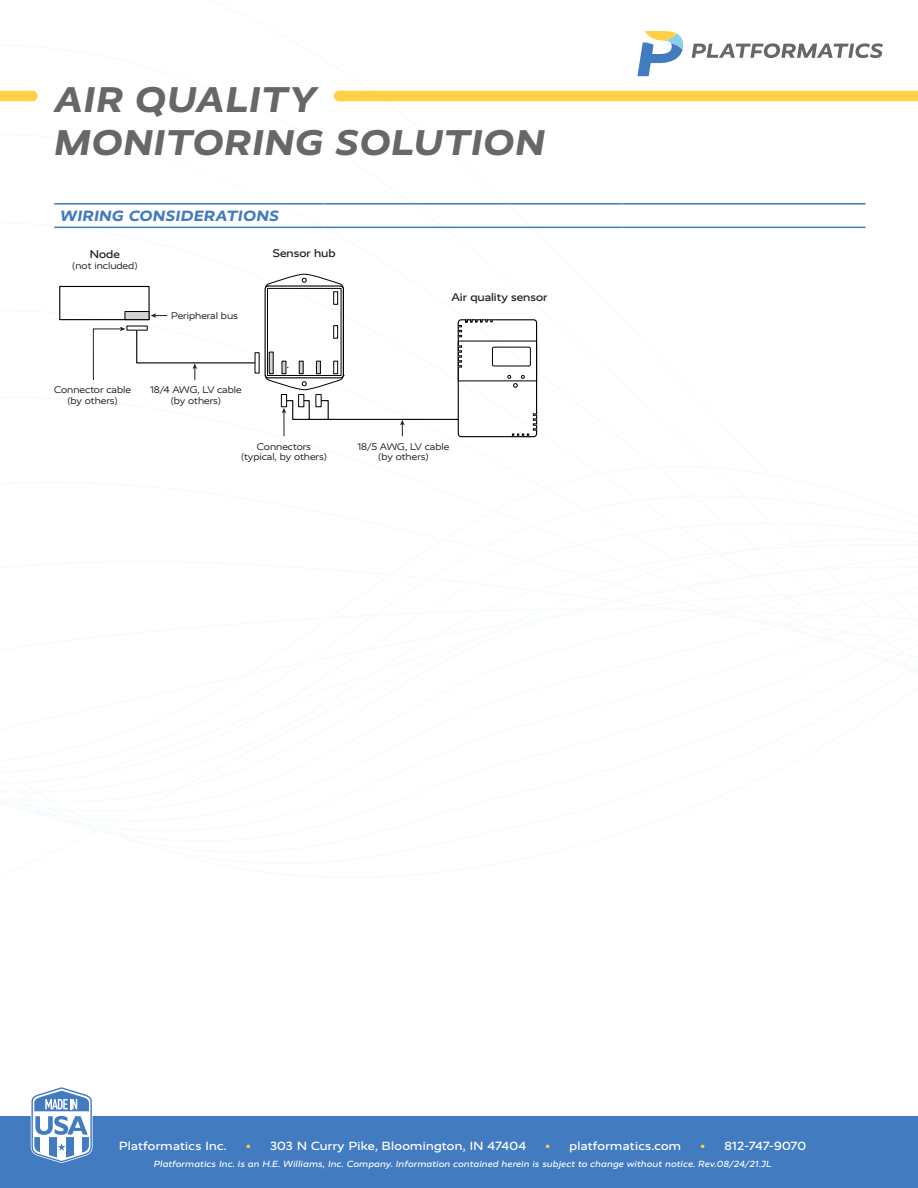
<style>
.page{position:relative;width:918px;height:1188px;background:#fff}
.page>*{position:absolute;margin:0;border:0;box-sizing:border-box;transform-origin:0 0}
.t1{font:italic 800 36px/43.2px "Realist Wide";letter-spacing:.035em;color:#666767}
.Table_Heading_-_Blue{font:italic 800 15px "Realist Wide";letter-spacing:.035em;color:#427bbf}
.t2{font:500 12px "Realist Wide";letter-spacing:.025em;color:#fff}
.t3{font:500 12px "Realist Wide";color:#fff}
.t4{font:500 11.25px "Realist Wide";color:#231f20}
.t5{font:9.75px/10.5px "Realist Wide";color:#231f20;text-align:center}
.t6{font:italic 500 9px "Realist Wide";letter-spacing:.025em;color:#fff}
.s1{color:#ffd140}
</style>
<div class="page">
<div style="left:0;top:1117px;width:918px;height:71px;background:#427bbf"></div>
<svg style="left:31px;top:1087px;width:62px;height:76px"></svg>
<svg style="left:637px;top:31px;width:46px;height:45px"></svg>
<svg style="left:692px;top:43px;width:191px;height:15px"></svg>
<div style="left:0;top:91px;width:32px;height:10px;background:#ffd140"></div>
<div style="left:339px;top:91px;width:579px;height:10px;background:#ffd140"></div>
<hr style="left:54px;top:203px;width:270px;height:2px;background:#427bbf">
<hr style="left:324px;top:203px;width:298px;height:2px;background:#427bbf">
<hr style="left:622px;top:203px;width:244px;height:2px;background:#427bbf">
<hr style="left:54px;top:227px;width:270px;height:1px;background:#427bbf">
<hr style="left:324px;top:227px;width:298px;height:1px;background:#427bbf">
<hr style="left:622px;top:227px;width:244px;height:1px;background:#427bbf">
<div style="left:59px;top:286px;width:91px;height:34px;border:1px solid #010101"></div>
<svg style="left:93px;top:273px;width:444px;height:164px"></svg>
<h1 class="t1" style="left:54px;top:78px;width:492px">AIR QUALITY<br>MONITORING SOLUTION</h1>
<p class="Table_Heading_-_Blue" style="left:60px;top:207px;width:220px">WIRING CONSIDERATIONS</p>
<p class="t4" style="left:273px;top:246px;width:64px">Sensor hub</p>
<p class="t4" style="left:90px;top:248px;width:32px">Node</p>
<p class="t5" style="left:72px;top:260px;width:67px">(not included)</p>
<p class="t5" style="left:171px;top:310px;width:68px">Peripheral bus</p>
<p class="t4" style="left:451px;top:290px;width:98px">Air quality sensor</p>
<p class="t5" style="left:54px;top:385px;width:78px">Connector cable (by others)</p>
<p class="t5" style="left:150px;top:385px;width:93px">18/4 AWG, LV cable (by others)</p>
<p class="t5" style="left:241px;top:441px;width:88px">Connectors (typical, by others)</p>
<p class="t5" style="left:358px;top:441px;width:93px">18/5 AWG, LV cable (by others)</p>
<p class="t2" style="left:119px;top:1139px;width:109px">Platformatics Inc.</p>
<p class="t2" style="left:246px;top:1139px;width:282px"><span class="s1">•</span> 303 N Curry Pike, Bloomington, IN 47404</p>
<p class="t2" style="left:546px;top:1139px;width:137px"><span class="s1">•</span> platformatics.com</p>
<p class="t3" style="left:701px;top:1139px;width:107px"><span class="s1">•</span> 812-747-9070</p>
<p class="t6" style="left:154px;top:1159px;width:619px">Platformatics Inc. is an H.E. Williams, Inc. Company. Information contained herein is subject to change without notice. Rev.08/24/21.JL</p>
</div>
